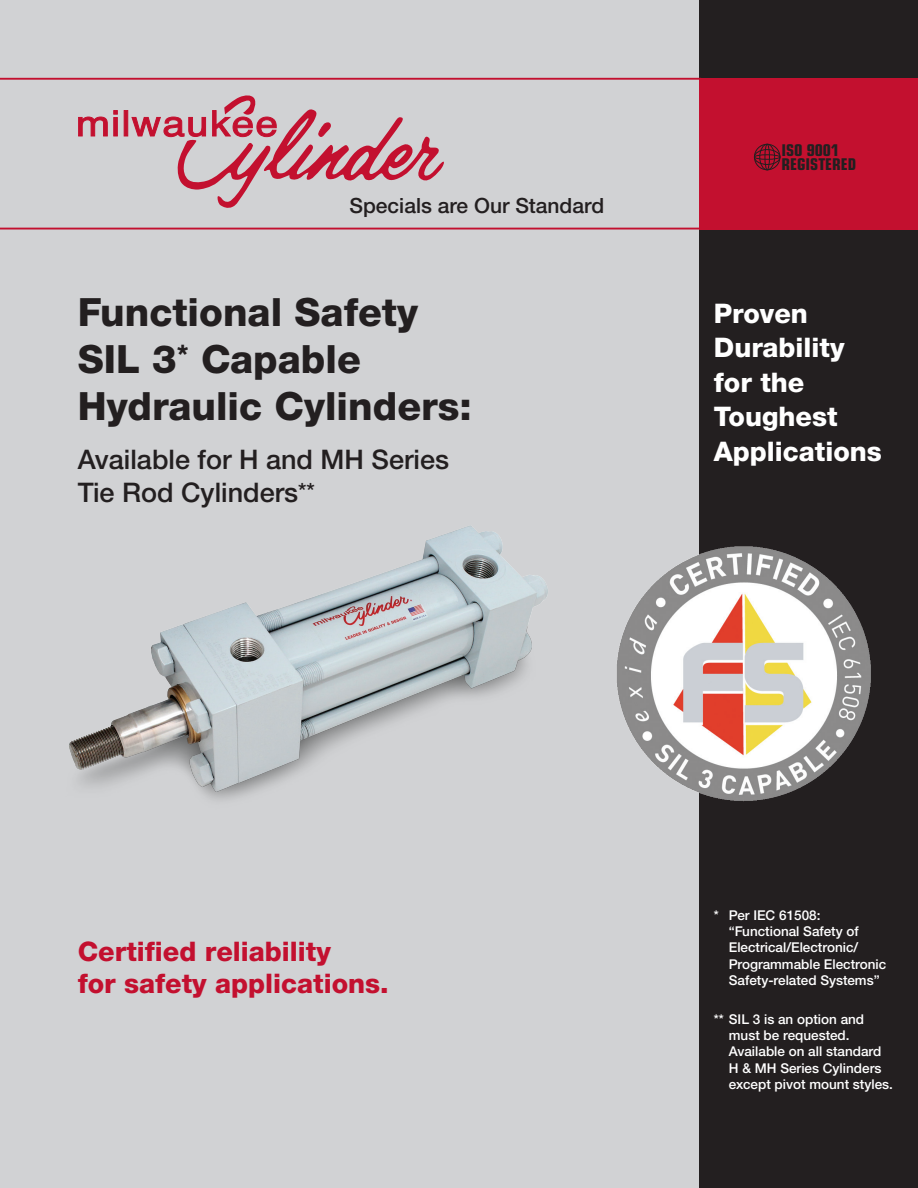
<style>
.page{position:relative;width:918px;height:1188px;background:#d1d2d4}
.page>*{position:absolute;margin:0;border:0;box-sizing:border-box;transform-origin:0 0}
.t1{font:800 39px/46.8px "Helvetica Neue LTW1 G";color:#231f20}
.t2{font:800 27px/32.4px "Helvetica Neue LTW1 G";color:#c3102f}
.t3{font:800 27px/34.5px "Helvetica Neue LTW1 G";color:#fff}
.t4{font:500 27px/32.4px "Helvetica Neue LTW1 G";color:#231f20}
.t5{font:500 21px "Helvetica Neue LTW1 G";color:#231f20}
.t6{font:700 condensed 16.2px/13.5px "Eurostile";color:#231f20}
.t7{font:500 13.5px/16.2px "Helvetica Neue LTW1 G";color:#fff}
.s1{font-size:22.5px}
</style>
<div class="page">
<div style="left:700px;top:0;width:218px;height:1188px;background:#231f20"></div>
<div style="left:700px;top:78px;width:218px;height:152px;background:#c3102f"></div>
<div style="left:754px;top:144px;width:26px;height:26px;border:1px solid #231f20;border-radius:50%"></div>
<div style="left:760px;top:144px;width:15px;height:26px;border:1px solid #231f20;border-radius:50%"></div>
<div style="left:765px;top:144px;width:5px;height:26px;border:1px solid #231f20;border-radius:50%"></div>
<div style="left:754px;top:149px;width:26px;height:16px;border:1px solid #231f20;border-radius:50%"></div>
<div style="left:754px;top:155px;width:26px;height:4px;border:1px solid #231f20;border-radius:50%"></div>
<svg style="left:78px;top:110px;width:40px;height:27px"></svg>
<svg style="left:113px;top:117px;width:5px;height:19px"></svg>
<div style="left:124px;top:110px;width:4px;height:26px;background:#c3102f;border:1px solid #c3102f"></div>
<svg style="left:131px;top:95px;width:313px;height:113px"></svg>
<hr style="left:0;top:228px;width:701px;height:2px;background:#c3102f">
<hr style="left:0;top:78px;width:701px;height:2px;background:#c3102f">
<img style="left:69px;top:526px;width:479px;height:274px">
<img style="left:617px;top:540px;width:254px;height:267px">
<h3 class="t5" style="left:350px;top:193px;width:256px">Specials are Our Standard</h3>
<h1 class="t1" style="left:78px;top:289px;width:396px">Functional Safety<br>SIL 3<sup>*</sup> Capable<br>Hydraulic Cylinders:</h1>
<h2 class="t4" style="left:78px;top:444px;width:373px">Available for H and MH Series<br>Tie Rod Cylinders<span class="s1">**</span></h2>
<p class="t6" style="left:781px;top:144px;width:76px">ISO 9001<br>REGISTERED</p>
<h2 class="t3" style="left:714px;top:296px;width:170px">Proven<br>Durability for the<br>Toughest<br>Applications</h2>
<h2 class="t2" style="left:78px;top:935px;width:313px">Certified reliability<br>for safety applications.</h2>
<p class="t7" style="left:729px;top:907px;width:159px;text-indent:-15px">* Per IEC 61508: “Functional Safety of<br>Electrical/Electronic/<br>Programmable Electronic<br>Safety-related Systems”</p>
<p class="t7" style="left:729px;top:1011px;width:166px;text-indent:-15px">** SIL 3 is an option and must be requested.<br>Available on all standard<br>H &amp; MH Series Cylinders except pivot mount styles.</p>
</div>
